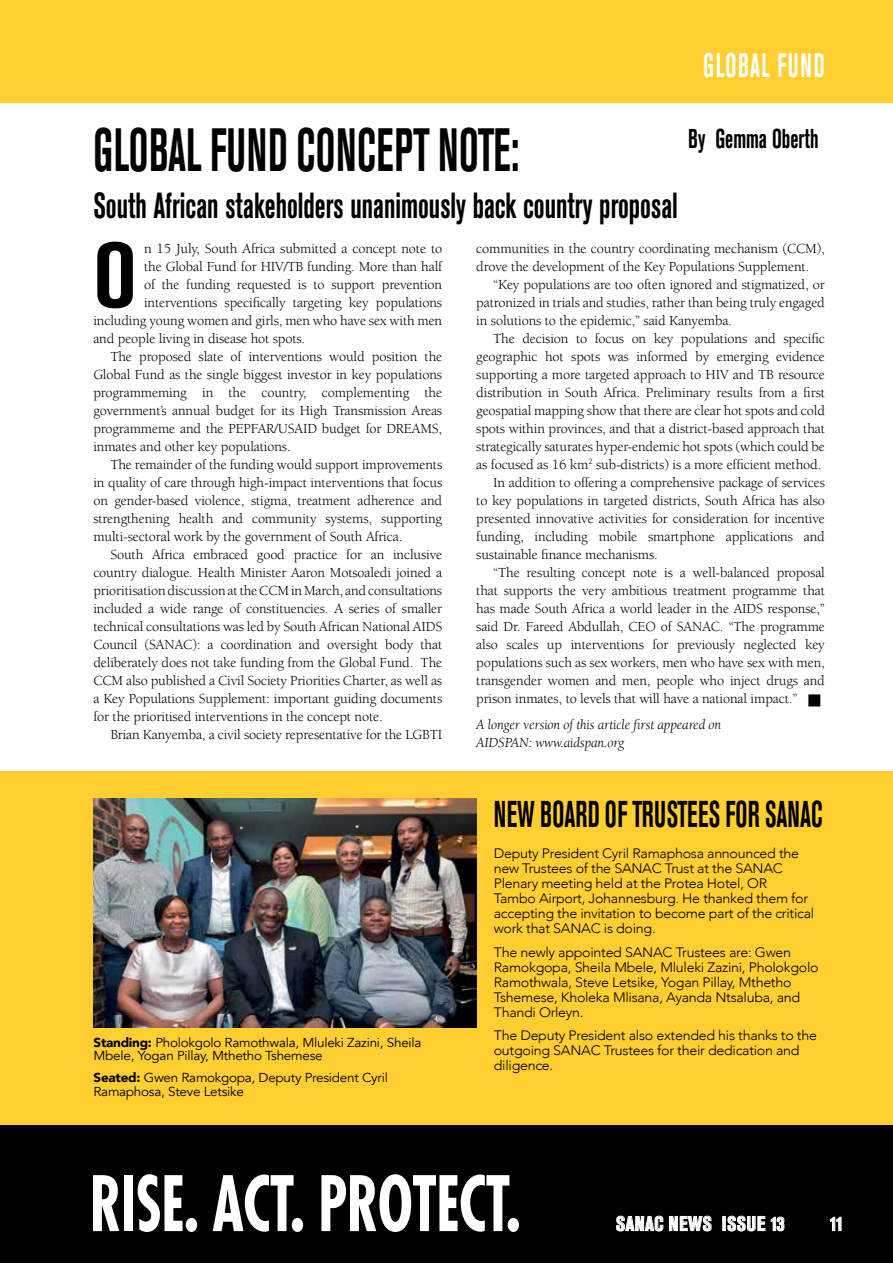
<style>
.page{position:relative;width:893px;height:1263px;background:#fff}
.page>*{position:absolute;margin:0;border:0;box-sizing:border-box;transform-origin:0 0}
.t1{font:700 condensed 90.75px "Akzidenz Grotesk BE";color:#000}
.t2{font:700 condensed 74.25px "Futura";color:#fff;scale:.81 1}
.t3{font:700 condensed 60.45px "Akzidenz Grotesk BE";color:#000;scale:.68 1}
.t4{font:700 condensed 36.9px "Akzidenz Grotesk BE";color:#000;scale:.68 1}
.t5{font:700 condensed 36px "Akzidenz Grotesk BE";color:#000;scale:.76 1}
.t6{font:700 condensed 33.6px "Akzidenz Grotesk BE";letter-spacing:.07em;color:#fff;scale:.68 1}
.t7{font:700 condensed 27px "Akzidenz Grotesk BE";color:#000;scale:.76 1}
.t8{font:700 condensed 19.95px "Akzidenz Grotesk BE";letter-spacing:.02em;color:#fff}
.t9{font:14.25px/18px "Berkeley";letter-spacing:-.01em;color:#000}
.t10{font:italic 14.25px/18px "Berkeley";letter-spacing:-.01em;color:#000}
.t11{font:300 13.65px/15px "Avenir";letter-spacing:-.02em;color:#000;scale:1.04 1}
.t12{font:12.9px/13.5px "Avenir";letter-spacing:-.02em;color:#000;scale:1.04 1}
.s1{font-weight:900}
</style>
<div class="page">
<div style="left:0;top:1125px;width:893px;height:138px;background:#000"></div>
<svg style="left:616px;top:1215px;width:96px;height:16px"></svg>
<svg style="left:723px;top:1215px;width:62px;height:16px"></svg>
<svg style="left:830px;top:1216px;width:12px;height:15px"></svg>
<div style="left:0;top:772px;width:893px;height:353px;background:#ffcf31"></div>
<div style="left:0;top:0;width:893px;height:102px;background:#ffcf31"></div>
<img style="left:94px;top:798px;width:382px;height:229px">
<h3 class="t6" style="left:703px;top:46px;width:180px">GLOBAL FUND</h3>
<h3 class="t3" style="left:93px;top:115px;width:57px">Global</h3>
<h3 class="t3" style="left:210px;top:115px;width:156px">fund concept</h3>
<h3 class="t3" style="left:438px;top:115px;width:120px">note :</h3>
<h3 class="t5" style="left:93px;top:185px;width:770px">South African stakeholders unanimously back country proposal</h3>
<h1 class="t1" style="left:93px;top:224px;width:45px">O</h1>
<p class="t9" style="left:144px;top:240px;width:300px">n 15 July, South Africa submitted a concept note to</p>
<h3 class="t7" style="left:688px;top:123px;width:173px">By Gemma Oberth</h3>
<p class="t9" style="left:476px;top:240px;width:350px">communities in the country coordinating mechanism (CCM), drove the development of the Key Populations Supplement.</p>
<p class="t9" style="left:476px;top:276px;width:350px;text-align:justify;text-indent:17px">“Key populations are too often ignored and stigmatized, or patronized in trials and studies, rather than being truly engaged in solutions to the epidemic,” said Kanyemba.</p>
<p class="t9" style="left:493px;top:330px;width:333px">The decision to focus on key populations and specific</p>
<p class="t9" style="left:476px;top:348px;width:350px">geographic hot spots was informed by emerging evidence</p>
<p class="t9" style="left:476px;top:366px;width:350px">supporting a more targeted approach to HIV and TB resource</p>
<p class="t9" style="left:476px;top:384px;width:350px">distribution in South Africa. Preliminary results from a first</p>
<p class="t9" style="left:476px;top:402px;width:350px">geospatial mapping show that there are clear hot spots and cold</p>
<p class="t9" style="left:476px;top:420px;width:350px">spots within provinces, and that a district-based approach that</p>
<p class="t9" style="left:476px;top:438px;width:350px">strategically saturates hyper-endemic hot spots (which could be</p>
<p class="t9" style="left:476px;top:456px;width:347px">as focused as 16 km<sup>2</sup> sub-districts) is a more efficient method.</p>
<p class="t9" style="left:493px;top:474px;width:333px">In addition to offering a comprehensive package of services</p>
<p class="t9" style="left:476px;top:492px;width:350px">to key populations in targeted districts, South Africa has also</p>
<p class="t9" style="left:476px;top:510px;width:350px">presented innovative activities for consideration for incentive</p>
<p class="t9" style="left:476px;top:528px;width:350px">funding, including mobile smartphone applications and</p>
<p class="t9" style="left:476px;top:546px;width:183px">sustainable finance mechanisms.</p>
<p class="t9" style="left:493px;top:564px;width:333px">“The resulting concept note is a well-balanced proposal</p>
<p class="t9" style="left:476px;top:582px;width:350px">that supports the very ambitious treatment programme that</p>
<p class="t9" style="left:476px;top:600px;width:350px">has made South Africa a world leader in the AIDS response,”</p>
<p class="t9" style="left:476px;top:618px;width:350px">said Dr. Fareed Abdullah, CEO of SANAC. “The programme</p>
<p class="t9" style="left:476px;top:636px;width:350px">also scales up interventions for previously neglected key</p>
<p class="t9" style="left:476px;top:654px;width:350px">populations such as sex workers, men who have sex with men,</p>
<p class="t9" style="left:476px;top:672px;width:350px">transgender women and men, people who inject drugs and</p>
<p class="t9" style="left:476px;top:690px;width:323px">prison inmates, to levels that will have a national impact.”</p>
<p class="t9" style="left:144px;top:258px;width:300px">the Global Fund for HIV/TB funding. More than half</p>
<p class="t9" style="left:144px;top:276px;width:300px">of the funding requested is to support prevention</p>
<p class="t9" style="left:144px;top:294px;width:300px">interventions specifically targeting key populations</p>
<p class="t9" style="left:93px;top:312px;width:350px">including young women and girls, men who have sex with men</p>
<p class="t9" style="left:93px;top:330px;width:213px">and people living in disease hot spots.</p>
<p class="t9" style="left:110px;top:348px;width:333px">The proposed slate of interventions would position the</p>
<p class="t9" style="left:93px;top:366px;width:350px">Global Fund as the single biggest investor in key populations</p>
<p class="t9" style="left:93px;top:384px;width:350px">programmeming in the country, complementing the</p>
<p class="t9" style="left:93px;top:402px;width:350px">government’s annual budget for its High Transmission Areas</p>
<p class="t9" style="left:93px;top:420px;width:350px">programmeme and the PEPFAR/USAID budget for DREAMS,</p>
<p class="t9" style="left:93px;top:438px;width:199px">inmates and other key populations.</p>
<p class="t9" style="left:110px;top:456px;width:333px">The remainder of the funding would support improvements</p>
<p class="t9" style="left:93px;top:474px;width:350px">in quality of care through high-impact interventions that focus</p>
<p class="t9" style="left:93px;top:492px;width:350px">on gender-based violence, stigma, treatment adherence and</p>
<p class="t9" style="left:93px;top:510px;width:350px">strengthening health and community systems, supporting</p>
<p class="t9" style="left:93px;top:528px;width:310px">multi-sectoral work by the government of South Africa.</p>
<p class="t9" style="left:110px;top:546px;width:333px">South Africa embraced good practice for an inclusive</p>
<p class="t9" style="left:93px;top:564px;width:350px">country dialogue. Health Minister Aaron Motsoaledi joined a</p>
<p class="t9" style="left:93px;top:582px;width:350px">prioritisation discussion at the CCM in March, and consultations</p>
<p class="t9" style="left:93px;top:600px;width:350px">included a wide range of constituencies. A series of smaller</p>
<p class="t9" style="left:93px;top:618px;width:350px">technical consultations was led by South African National AIDS</p>
<p class="t9" style="left:93px;top:636px;width:350px">Council (SANAC): a coordination and oversight body that</p>
<p class="t9" style="left:93px;top:654px;width:350px">deliberately does not take funding from the Global Fund. The</p>
<p class="t9" style="left:93px;top:672px;width:350px">CCM also published a Civil Society Priorities Charter, as well as</p>
<p class="t9" style="left:93px;top:690px;width:350px">a Key Populations Supplement: important guiding documents</p>
<p class="t9" style="left:93px;top:708px;width:291px">for the prioritised interventions in the concept note.</p>
<p class="t9" style="left:110px;top:726px;width:333px">Brian Kanyemba, a civil society representative for the LGBTI</p>
<p class="t10" style="left:476px;top:716px;width:246px">A longer version of this article first appeared on<br>AIDSPAN: www.aidspan.org</p>
<p class="t12" style="left:94px;top:1036px;width:317px"><span class="s1">Standing:</span> Pholokgolo Ramothwala, Mluleki Zazini, Sheila<br>Mbele, Yogan Pillay, Mthetho Tshemese</p>
<p class="t12" style="left:94px;top:1071px;width:285px"><span class="s1">Seated:</span> Gwen Ramokgopa, Deputy President Cyril<br>Ramaphosa, Steve Letsike</p>
<h3 class="t4" style="left:494px;top:793px;width:235px">new Board of Trustees</h3>
<h3 class="t4" style="left:726px;top:793px;width:144px">FOR SANAC</h3>
<p class="t11" style="left:494px;top:846px;width:310px">Deputy President Cyril Ramaphosa announced the new Trustees of the SANAC Trust at the SANAC Plenary meeting held at the Protea Hotel, OR<br>Tambo Airport, Johannesburg. He thanked them for accepting the invitation to become part of the critical work that SANAC is doing.</p>
<p class="t11" style="left:494px;top:944px;width:314px">The newly appointed SANAC Trustees are: Gwen Ramokgopa, Sheila Mbele, Mluleki Zazini, Pholokgolo Ramothwala, Steve Letsike, Yogan Pillay, Mthetho Tshemese, Kholeka Mlisana, Ayanda Ntsaluba, and Thandi Orleyn.</p>
<p class="t11" style="left:494px;top:1028px;width:312px">The Deputy President also extended his thanks to the outgoing SANAC Trustees for their dedication and diligence.</p>
<h2 class="t2" style="left:90px;top:1157px;width:352px">RISE. ACT. PROTECT</h2>
<h2 class="t2" style="left:506px;top:1157px;width:20px">.</h2>
<h3 class="t8" style="left:616px;top:1212px;width:170px">SANAC NEWS ISSUE 13</h3>
<h3 class="t8" style="left:829px;top:1212px;width:16px">11</h3>
</div>
